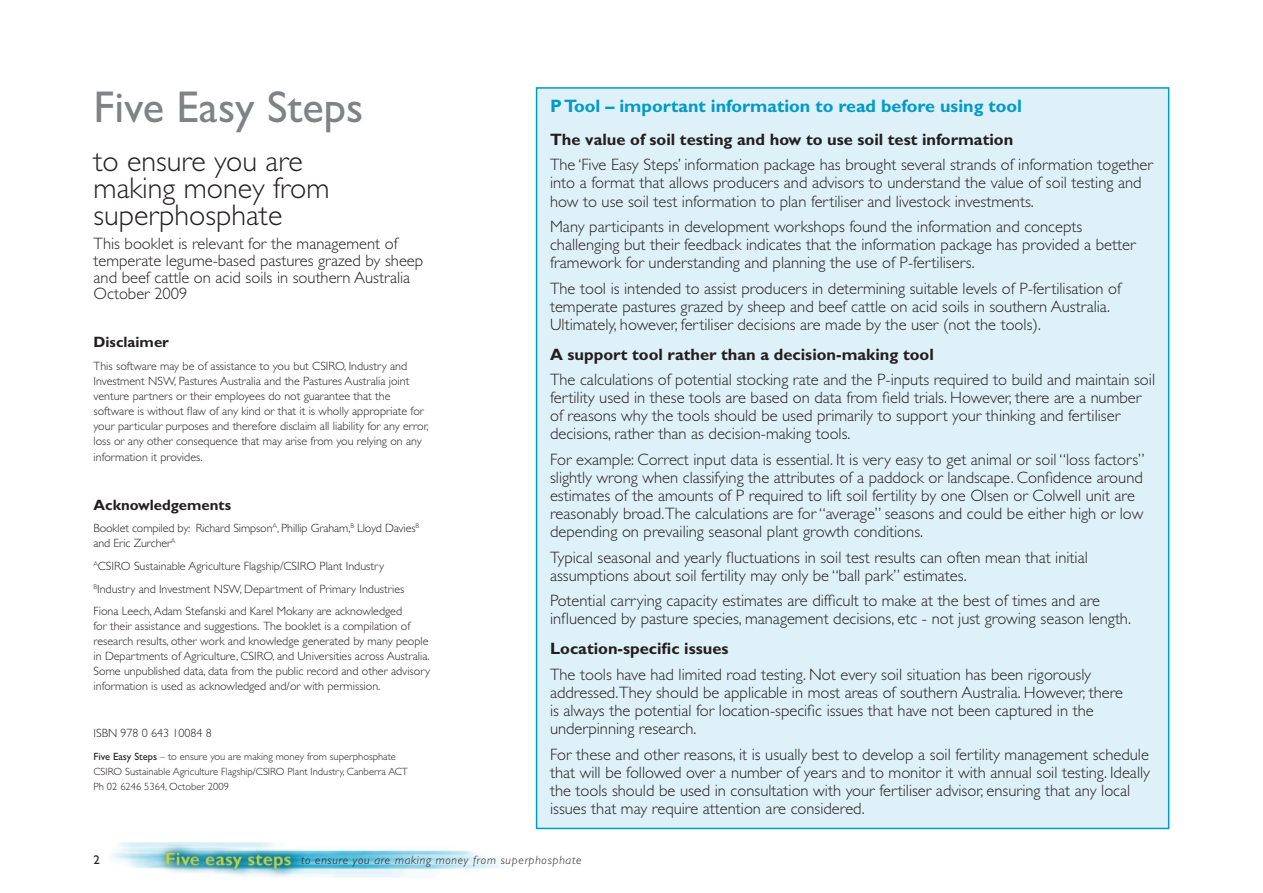
<style>
.page{position:relative;width:1263px;height:893px;background:#fff}
.page>*{position:absolute;margin:0;border:0;box-sizing:border-box;transform-origin:0 0}
.captions{font:44.55px "Gill Sans";color:#808285}
.body_copy{font:300 30px/27px "Gill Sans";color:#231f20}
.Level_2_heading{font:700 18px "Gill Sans";color:#009bc8}
.Disclaimer{font:300 16.5px/18px "Gill Sans";color:#231f20}
.body_copy-2{font:300 16.5px/16.5px "Gill Sans";color:#231f20}
.body_copy-3{font:700 16.5px "Gill Sans";color:#231f20}
.body_copy-4{font:700 15px "Gill Sans";color:#231f20}
.t1{font:12.75px "Gill Sans";color:#231f20}
.Acknowledgement{font:300 12px/15px "Gill Sans";color:#231f20}
.Disclaimer-2{font:300 12px/15px "Gill Sans";color:#231f20}
.t2{font:italic 300 12px "Gill Sans";letter-spacing:.06em;color:#231f20}
.Acknowledgement-2{font:300 10.5px/15px "Gill Sans";color:#231f20}
.s1{font-weight:400}
</style>
<div class="page">
<img style="left:111px;top:829px;width:432px;height:48px">
<div style="left:536px;top:88px;width:633px;height:740px;background:#dff1f8"></div>
<p class="captions" style="left:94px;top:82px;width:271px">Five Easy Steps</p>
<p class="Level_2_heading" style="left:550px;top:95px;width:473px">P Tool – important information to read before using tool</p>
<p class="body_copy-3" style="left:550px;top:129px;width:465px">The value of soil testing and how to use soil test information</p>
<p class="Disclaimer" style="left:550px;top:156px;width:604px">The ‘Five Easy Steps’ information package has brought several strands of information together into a format that allows producers and advisors to understand the value of soil testing and how to use soil test information to plan fertiliser and livestock investments.</p>
<p class="Disclaimer" style="left:550px;top:218px;width:587px">Many participants in development workshops found the information and concepts challenging but their feedback indicates that the information package has provided a better framework for understanding and planning the use of P-fertilisers.</p>
<p class="Disclaimer" style="left:550px;top:279px;width:573px">The tool is intended to assist producers in determining suitable levels of P-fertilisation of temperate pastures grazed by sheep and beef cattle on acid soils in southern Australia.<br>Ultimately, however, fertiliser decisions are made by the user (not the tools).</p>
<p class="body_copy-3" style="left:550px;top:344px;width:385px">A support tool rather than a decision-making tool</p>
<p class="Disclaimer" style="left:550px;top:371px;width:606px">The calculations of potential stocking rate and the P-inputs required to build and maintain soil fertility used in these tools are based on data from field trials. However, there are a number of reasons why the tools should be used primarily to support your thinking and fertiliser decisions, rather than as decision-making tools.</p>
<p class="Disclaimer" style="left:550px;top:451px;width:596px">For example: Correct input data is essential. It is very easy to get animal or soil “loss factors” slightly wrong when classifying the attributes of a paddock or landscape. Confidence around estimates of the amounts of P required to lift soil fertility by one Olsen or Colwell unit are reasonably broad.The calculations are for “average” seasons and could be either high or low depending on prevailing seasonal plant growth conditions.</p>
<p class="Disclaimer" style="left:550px;top:548px;width:539px">Typical seasonal and yearly fluctuations in soil test results can often mean that initial assumptions about soil fertility may only be “ball park” estimates.</p>
<p class="Disclaimer" style="left:550px;top:592px;width:582px">Potential carrying capacity estimates are difficult to make at the best of times and are influenced by pasture species, management decisions, etc - not just growing season length.</p>
<p class="body_copy-3" style="left:550px;top:639px;width:180px">Location-specific issues</p>
<p class="Disclaimer" style="left:550px;top:666px;width:574px">The tools have had limited road testing. Not every soil situation has been rigorously addressed.They should be applicable in most areas of southern Australia. However, there is always the potential for location-specific issues that have not been captured in the underpinning research.</p>
<p class="Disclaimer" style="left:550px;top:745px;width:601px">For these and other reasons, it is usually best to develop a soil fertility management schedule that will be followed over a number of years and to monitor it with annual soil testing. Ideally the tools should be used in consultation with your fertiliser advisor, ensuring that any local issues that may require attention are considered.</p>
<p class="body_copy" style="left:94px;top:148px;width:238px">to ensure you are making money from superphosphate</p>
<p class="body_copy-2" style="left:94px;top:236px;width:331px">This booklet is relevant for the management of temperate legume-based pastures grazed by sheep and beef cattle on acid soils in southern Australia October 2009</p>
<p class="body_copy-4" style="left:94px;top:333px;width:77px">Disclaimer</p>
<p class="Disclaimer-2" style="left:94px;top:359px;width:337px">This software may be of assistance to you but CSIRO, Industry and Investment NSW, Pastures Australia and the Pastures Australia joint venture partners or their employees do not guarantee that the software is without flaw of any kind or that it is wholly appropriate for your particular purposes and therefore disclaim all liability for any error, loss or any other consequence that may arise from you relying on any</p>
<p class="Disclaimer-2" style="left:94px;top:450px;width:110px">information it provides.</p>
<p class="body_copy-4" style="left:94px;top:496px;width:139px">Acknowledgements</p>
<p class="Acknowledgement" style="left:94px;top:521px;width:327px">Booklet compiled by: Richard Simpson<sup>A</sup>, Phillip Graham,<sup>B</sup> Lloyd Davies<sup>B </sup>and Eric Zurcher<sup>A</sup></p>
<p class="Acknowledgement" style="left:94px;top:559px;width:292px"><sup>A</sup>CSIRO Sustainable Agriculture Flagship/CSIRO Plant Industry</p>
<p class="Acknowledgement" style="left:94px;top:581px;width:312px"><sup>B</sup>Industry and Investment NSW, Department of Primary Industries</p>
<p class="Acknowledgement" style="left:94px;top:604px;width:338px">Fiona Leech, Adam Stefanski and Karel Mokany are acknowledged<br>for their assistance and suggestions. The booklet is a compilation of research results, other work and knowledge generated by many people in Departments of Agriculture, CSIRO, and Universities across Australia.<br>Some unpublished data, data from the public record and other advisory information is used as acknowledged and/or with permission.</p>
<p class="Acknowledgement" style="left:94px;top:726px;width:120px">ISBN 978 0 643 10084 8</p>
<p class="Acknowledgement-2" style="left:94px;top:749px;width:316px"><span class="s1">Five Easy Steps</span> – to ensure you are making money from superphosphate<br>CSIRO Sustainable Agriculture Flagship/CSIRO Plant Industry, Canberra ACT<br>Ph 02 6246 5364, October 2009</p>
<p class="t1" style="left:94px;top:853px;width:8px">2</p>
<p class="t2" style="left:301px;top:853px;width:282px">to ensure you are making money from superphosphate</p>
</div>
